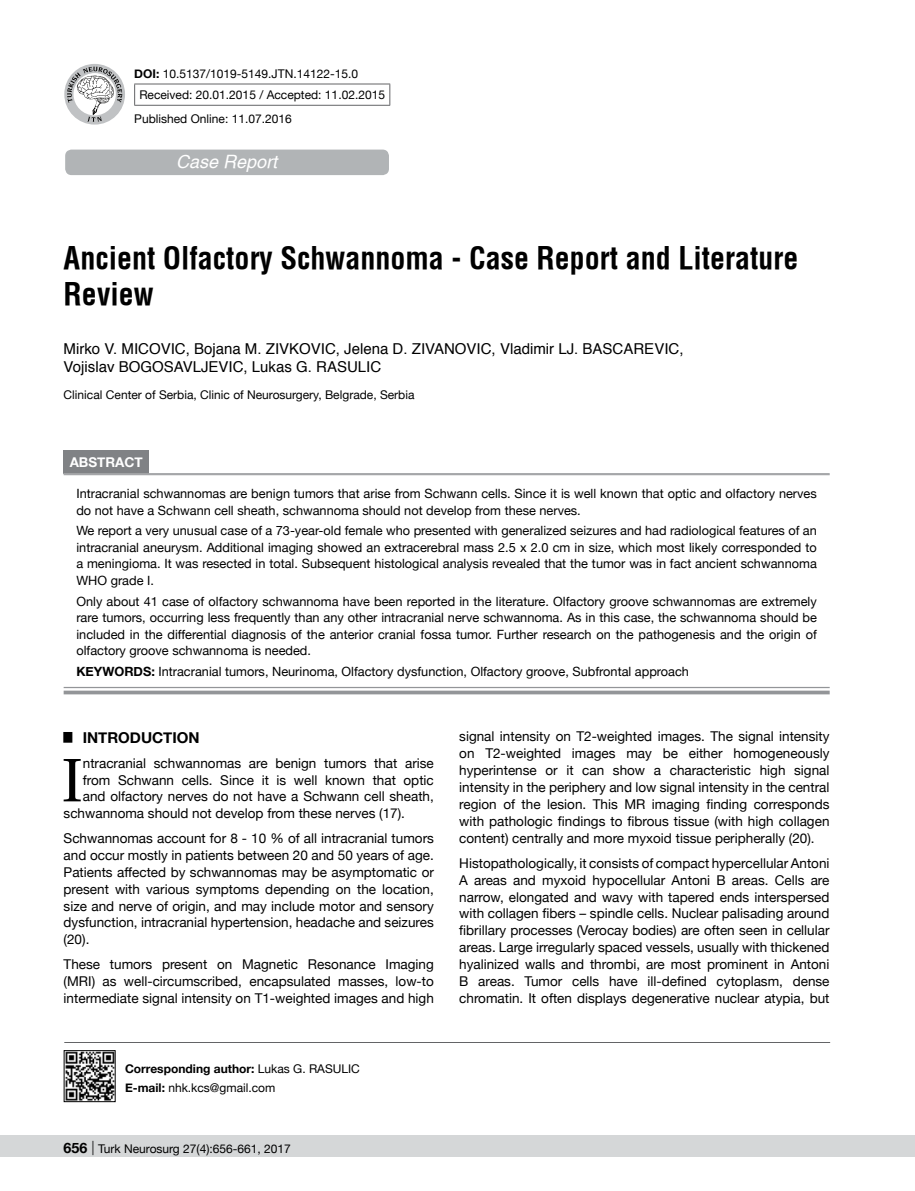
<style>
.page{position:relative;width:915px;height:1191px;background:#fff}
.page>*{position:absolute;margin:0;border:0;box-sizing:border-box;transform-origin:0 0}
.t1{font:61.2px "Utopia";color:#000}
.t2{font:700 30px/36px "Helvetica Condens";color:#000}
.t3{font:italic 500 18px "Helvetica";color:#fff}
.t4{font:15px "Helvetica";color:#000}
.t5{font:700 15px "Helvetica Neue";color:#000}
.t6{font:13.5px/16.8px "Helvetica Neue";color:#000;text-align:justify}
.t7{font:700 13.5px "Helvetica Neue";color:#fff}
.t8{font:12.75px/16.5px "Helvetica Neue";color:#000;text-align:justify}
.t9{font:700 12.75px "Helvetica Neue";color:#000}
.t10{font:12px/21.9px "Helvetica Neue";color:#000}
.t11{font:700 12px "Helvetica Neue";color:#000}
.s1{font-weight:700}
.s2{font-weight:400}
.s3{font-weight:700;font-size:14.25px}
.s4{font-weight:300;font-size:14.25px}
</style>
<div class="page">
<div style="left:0;top:1135px;width:914px;height:22px;background:#d5d7d8"></div>
<div style="left:65px;top:150px;width:324px;height:25px;background:#b1b4b6;border-radius:6px"></div>
<hr style="left:64px;top:1042px;width:765px;height:1px;background:#636466">
<hr style="left:134px;top:84px;width:256px;height:1px;background:#636466">
<svg style="left:134px;top:84px;width:1px;height:21px"></svg>
<svg style="left:389px;top:84px;width:1px;height:21px"></svg>
<hr style="left:134px;top:105px;width:256px;height:1px;background:#636466">
<svg style="left:64px;top:64px;width:61px;height:61px"></svg>
<svg style="left:67px;top:67px;width:55px;height:55px"></svg>
<img style="left:66px;top:1052px;width:47px;height:47px">
<div style="left:64px;top:1050px;width:51px;height:51px;border:1px solid #000"></div>
<div style="left:64px;top:450px;width:85px;height:23px;background:#808285"></div>
<div style="left:64px;top:687px;width:765px;height:7px;background:#f7f7f7"></div>
<hr style="left:64px;top:473px;width:765px;height:1px;background:#939598">
<hr style="left:64px;top:474px;width:765px;height:1px;background:#939598">
<hr style="left:64px;top:687px;width:765px;height:1px;background:#939598">
<svg style="left:64px;top:690px;width:765px;height:4px;fill:#939598"></svg>
<p class="t10" style="left:139px;top:63px;width:247px;text-indent:-5px"><span class="s1">DOI:</span> 10.5137/1019-5149.JTN.14122-15.0<br>Received: 20.01.2015 / Accepted: 11.02.2015</p>
<p class="t10" style="left:134px;top:108px;width:159px">Published Online: 11.07.2016</p>
<h3 class="t3" style="left:176px;top:151px;width:103px">Case Report</h3>
<h2 class="t2" style="left:64px;top:240px;width:736px">Ancient Olfactory Schwannoma - Case Report and Literature<br>Review</h2>
<p class="t4" style="left:64px;top:337px;width:80px">MIRKO V. MICOVIC</p>
<p class="t4" style="left:186px;top:337px;width:99px">, BOJANA M. ZIVKOVIC</p>
<p class="t4" style="left:336px;top:337px;width:95px">, JELENA D. ZIVANOVIC</p>
<p class="t4" style="left:491px;top:337px;width:112px">, VLADIMIR LJ . BASCAREVIC</p>
<p class="t4" style="left:679px;top:337px;width:6px">,</p>
<p class="t4" style="left:64px;top:355px;width:76px">VOJISLAV BOGOSAVLJEVIC</p>
<p class="t4" style="left:243px;top:355px;width:94px">, LUKAS G. RASULIC</p>
<p class="t10" style="left:64px;top:385px;width:352px">Clinical Center of Serbia, Clinic of Neurosurgery, Belgrade, Serbia</p>
<p class="t7" style="left:70px;top:451px;width:75px">ABSTRACT</p>
<p class="t8" style="left:76px;top:486px;width:741px">Intracranial schwannomas are benign tumors that arise from Schwann cells. Since it is well known that optic and olfactory nerves do not have a Schwann cell sheath, schwannoma should not develop from these nerves.</p>
<p class="t8" style="left:76px;top:523px;width:741px">We report a very unusual case of a 73-year-old female who presented with generalized seizures and had radiological features of an intracranial aneurysm. Additional imaging showed an extracerebral mass 2.5 x 2.0 cm in size, which most likely corresponded to a meningioma. It was resected in total. Subsequent histological analysis revealed that the tumor was in fact ancient schwannoma WHO grade I.</p>
<p class="t8" style="left:76px;top:593px;width:741px">Only about 41 case of olfactory schwannoma have been reported in the literature. Olfactory groove schwannomas are extremely rare tumors, occurring less frequently than any other intracranial nerve schwannoma. As in this case, the schwannoma should be included in the differential diagnosis of the anterior cranial fossa tumor. Further research on the pathogenesis and the origin of olfactory groove schwannoma is needed.</p>
<p class="t9" style="left:76px;top:661px;width:49px">Keywords</p>
<p class="t8" style="left:151px;top:664px;width:539px"><span class="s1">:</span> Intracranial tumors, Neurinoma, Olfactory dysfunction, Olfactory groove, Subfrontal approach</p>
<p class="t5" style="left:64px;top:726px;width:137px"><sup>█</sup> INTRODUCTION</p>
<h1 class="t1" style="left:61px;top:745px;width:23px">I</h1>
<p class="t6" style="left:83px;top:756px;width:352px">ntracranial schwannomas are benign tumors that arise</p>
<p class="t6" style="left:83px;top:772px;width:352px">from Schwann cells. Since it is well known that optic</p>
<p class="t6" style="left:83px;top:789px;width:352px">and olfactory nerves do not have a Schwann cell sheath,</p>
<p class="t6" style="left:64px;top:805px;width:343px">schwannoma should not develop from these nerves (17).</p>
<p class="t6" style="left:64px;top:831px;width:371px">Schwannomas account for 8 - 10 % of all intracranial tumors and occur mostly in patients between 20 and 50 years of age.<br>Patients affected by schwannomas may be asymptomatic or present with various symptoms depending on the location, size and nerve of origin, and may include motor and sensory dysfunction, intracranial hypertension, headache and seizures (20).</p>
<p class="t6" style="left:64px;top:957px;width:371px">These tumors present on Magnetic Resonance Imaging (MRI) as well-circumscribed, encapsulated masses, low-to intermediate signal intensity on T1-weighted images and high</p>
<p class="t11" style="left:125px;top:1059px;width:201px">Corresponding author: <span class="s2">Lukas G. Rasul</span></p>
<p class="t10" style="left:348px;top:1058px;width:11px">Ic</p>
<p class="t10" style="left:125px;top:1077px;width:152px"><span class="s1">E-mail:</span> nhk.kcs@gmail.com</p>
<p class="t10" style="left:64px;top:1138px;width:229px"><span class="s3">656</span> <span class="s4">|</span> Turk Neurosurg 27(4):656-661, 2017</p>
<p class="t6" style="left:459px;top:729px;width:371px">signal intensity on T2-weighted images. The signal intensity on T2-weighted images may be either homogeneously hyperintense or it can show a characteristic high signal intensity in the periphery and low signal intensity in the central region of the lesion. This MR imaging finding corresponds with pathologic findings to fibrous tissue (with high collagen content) centrally and more myxoid tissue peripherally (20).</p>
<p class="t6" style="left:459px;top:855px;width:371px">Histopathologically, it consists of compact hypercellular Antoni A areas and myxoid hypocellular Antoni B areas. Cells are narrow, elongated and wavy with tapered ends interspersed with collagen fibers – spindle cells. Nuclear palisading around fibrillary processes (Verocay bodies) are often seen in cellular areas. Large irregularly spaced vessels, usually with thickened hyalinized walls and thrombi, are most prominent in Antoni B areas. Tumor cells have ill-defined cytoplasm, dense chromatin. It often displays degenerative nuclear atypia, but</p>
</div>
